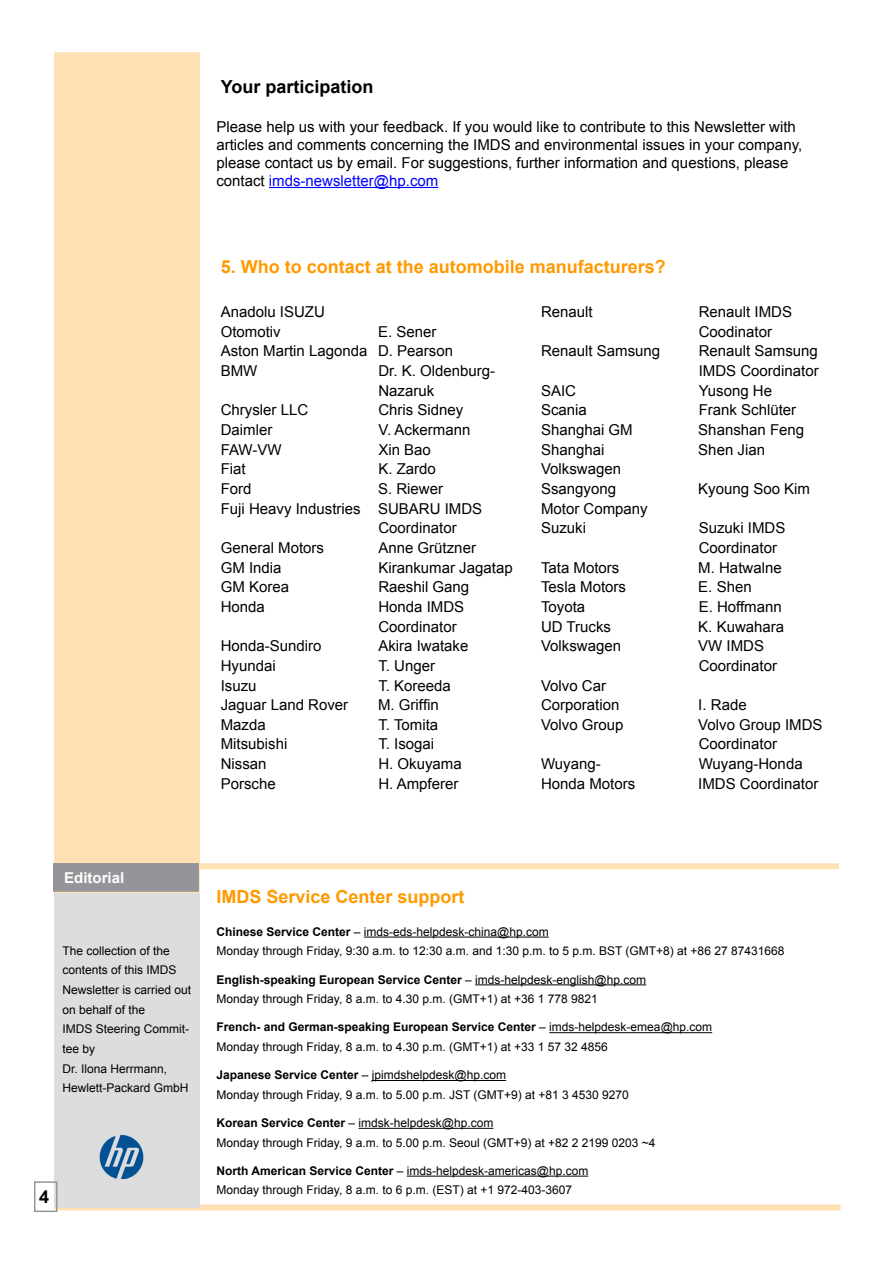
<style>
.page{position:relative;width:893px;height:1263px;background:#fff}
.page>*{position:absolute;margin:0;border:0;box-sizing:border-box;transform-origin:0 0}
.t1{font:700 18px "Arial";color:#f90}
.t2{font:700 18px "Arial";color:#000}
.t3{font:15px/19.6px "Arial";color:#000}
.t4{font:700 15px "Arial";color:#fff}
.t5{font:12px/19.6px "Arial";color:#000}
.s1{color:#00f}
.s2{font-weight:700}
</style>
<div class="page">
<div style="left:56px;top:1204px;width:784px;height:6px;background:#ffe0b3"></div>
<div style="left:54px;top:863px;width:785px;height:6px;background:#ffe0b3"></div>
<div style="left:54px;top:52px;width:146px;height:1157px;background:#ffe0b3"></div>
<div style="left:54px;top:893px;width:146px;height:314px;background:#dcddde"></div>
<div style="left:53px;top:863px;width:146px;height:29px;background:#939598;border:2px solid #939598"></div>
<hr style="left:364px;top:937px;width:185px;height:1px;background:#000">
<hr style="left:475px;top:984px;width:171px;height:1px;background:#000">
<hr style="left:549px;top:1032px;width:163px;height:1px;background:#000">
<hr style="left:372px;top:1080px;width:134px;height:1px;background:#000">
<hr style="left:359px;top:1128px;width:134px;height:1px;background:#000">
<hr style="left:407px;top:1176px;width:181px;height:1px;background:#000">
<div style="left:34px;top:1181px;width:23px;height:31px;border:2px solid #939598"></div>
<hr style="left:269px;top:187px;width:169px;height:1px;background:#00f">
<img style="left:99px;top:1135px;width:45px;height:45px">
<p class="t2" style="left:221px;top:74px;width:154px">Your participation</p>
<p class="t3" style="left:216px;top:118px;width:587px;line-height:18px">Please help us with your feedback. If you would like to contribute to this Newsletter with articles and comments concerning the IMDS and environmental issues in your company, please contact us by email. For suggestions, further information and questions, please contact <span class="s1">imds-newsletter@hp.com</span></p>
<p class="t1" style="left:221px;top:254px;width:447px">5. Who to contact at the automobile manufacturers?</p>
<p class="t3" style="left:221px;top:302px;width:106px">Anadolu ISUZU<br>Otomotiv</p>
<p class="t3" style="left:221px;top:322px;width:234px;text-indent:157px">E. Sener<br>Aston Martin Lagonda D. Pearson<br>BMW</p>
<p class="t3" style="left:378px;top:361px;width:118px">Dr. K. Oldenburg-<br>Nazaruk</p>
<p class="t3" style="left:221px;top:400px;width:89px">Chrysler LLC</p>
<p class="t3" style="left:378px;top:400px;width:87px">Chris Sidney</p>
<p class="t3" style="left:221px;top:420px;width:53px">Daimler</p>
<p class="t3" style="left:378px;top:420px;width:93px">V. Ackermann</p>
<p class="t3" style="left:221px;top:440px;width:62px">FAW-VW</p>
<p class="t3" style="left:378px;top:440px;width:54px">Xin Bao</p>
<p class="t3" style="left:221px;top:459px;width:27px">Fiat</p>
<p class="t3" style="left:378px;top:459px;width:59px">K. Zardo</p>
<p class="t3" style="left:221px;top:479px;width:32px">Ford</p>
<p class="t3" style="left:378px;top:479px;width:67px">S. Riewer</p>
<p class="t3" style="left:221px;top:499px;width:263px">Fuji Heavy Industries SUBARU IMDS</p>
<p class="t3" style="left:378px;top:518px;width:80px">Coordinator</p>
<p class="t3" style="left:221px;top:538px;width:105px">General Motors</p>
<p class="t3" style="left:378px;top:538px;width:99px">Anne Grützner</p>
<p class="t3" style="left:221px;top:558px;width:62px">GM India</p>
<p class="t3" style="left:378px;top:558px;width:136px">Kirankumar Jagatap</p>
<p class="t3" style="left:221px;top:577px;width:70px">GM Korea</p>
<p class="t3" style="left:378px;top:577px;width:92px">Raeshil Gang</p>
<p class="t3" style="left:221px;top:597px;width:46px">Honda</p>
<p class="t3" style="left:378px;top:597px;width:87px">Honda IMDS<br>Coordinator</p>
<p class="t3" style="left:221px;top:636px;width:102px">Honda-Sundiro</p>
<p class="t3" style="left:378px;top:636px;width:92px">Akira Iwatake</p>
<p class="t3" style="left:221px;top:656px;width:57px">Hyundai</p>
<p class="t3" style="left:378px;top:656px;width:58px">T. Unger</p>
<p class="t3" style="left:221px;top:675px;width:37px">Isuzu</p>
<p class="t3" style="left:378px;top:675px;width:74px">T. Koreeda</p>
<p class="t3" style="left:221px;top:695px;width:129px">Jaguar Land Rover</p>
<p class="t3" style="left:378px;top:695px;width:62px">M. Griffin</p>
<p class="t3" style="left:221px;top:715px;width:47px">Mazda</p>
<p class="t3" style="left:378px;top:715px;width:61px">T. Tomita</p>
<p class="t3" style="left:221px;top:734px;width:68px">Mitsubishi</p>
<p class="t3" style="left:378px;top:734px;width:57px">T. Isogai</p>
<p class="t3" style="left:221px;top:754px;width:47px">Nissan</p>
<p class="t3" style="left:378px;top:754px;width:85px">H. Okuyama</p>
<p class="t3" style="left:221px;top:774px;width:57px">Porsche</p>
<p class="t3" style="left:378px;top:774px;width:82px">H. Ampferer</p>
<p class="t3" style="left:541px;top:302px;width:53px">Renault</p>
<p class="t3" style="left:699px;top:302px;width:95px">Renault IMDS<br>Coodinator</p>
<p class="t3" style="left:541px;top:341px;width:121px">Renault Samsung</p>
<p class="t3" style="left:699px;top:341px;width:122px">Renault Samsung<br>IMDS Coordinator</p>
<p class="t3" style="left:541px;top:381px;width:37px">SAIC</p>
<p class="t3" style="left:699px;top:381px;width:75px">Yusong He</p>
<p class="t3" style="left:541px;top:400px;width:47px">Scania</p>
<p class="t3" style="left:699px;top:400px;width:99px">Frank Schlüter</p>
<p class="t3" style="left:541px;top:420px;width:93px">Shanghai GM</p>
<p class="t3" style="left:698px;top:420px;width:107px">Shanshan Feng</p>
<p class="t3" style="left:541px;top:440px;width:65px">Shanghai</p>
<p class="t3" style="left:698px;top:440px;width:68px">Shen Jian</p>
<p class="t3" style="left:541px;top:459px;width:82px">Volkswagen<br>Ssangyong</p>
<p class="t3" style="left:698px;top:479px;width:113px">Kyoung Soo Kim</p>
<p class="t3" style="left:541px;top:499px;width:108px">Motor Company<br>Suzuki</p>
<p class="t3" style="left:699px;top:518px;width:88px">Suzuki IMDS<br>Coordinator</p>
<p class="t3" style="left:541px;top:558px;width:80px">Tata Motors</p>
<p class="t3" style="left:698px;top:558px;width:85px">M. Hatwalne</p>
<p class="t3" style="left:541px;top:577px;width:87px">Tesla Motors</p>
<p class="t3" style="left:698px;top:577px;width:55px">E. Shen</p>
<p class="t3" style="left:541px;top:597px;width:46px">Toyota</p>
<p class="t3" style="left:699px;top:597px;width:85px">E. Hoffmann</p>
<p class="t3" style="left:541px;top:617px;width:72px">UD Trucks</p>
<p class="t3" style="left:698px;top:617px;width:87px">K. Kuwahara</p>
<p class="t3" style="left:541px;top:636px;width:82px">Volkswagen</p>
<p class="t3" style="left:698px;top:636px;width:80px">VW IMDS<br>Coordinator</p>
<p class="t3" style="left:541px;top:675px;width:80px">Volvo Car<br>Corporation</p>
<p class="t3" style="left:698px;top:695px;width:50px">I. Rade</p>
<p class="t3" style="left:541px;top:715px;width:84px">Volvo Group</p>
<p class="t3" style="left:698px;top:715px;width:126px">Volvo Group IMDS<br>Coordinator</p>
<p class="t3" style="left:541px;top:754px;width:61px">Wuyang-</p>
<p class="t3" style="left:699px;top:754px;width:105px">Wuyang-Honda</p>
<p class="t3" style="left:541px;top:774px;width:96px">Honda Motors</p>
<p class="t3" style="left:698px;top:774px;width:122px">IMDS Coordinator</p>
<p class="t4" style="left:64px;top:868px;width:62px">Editorial</p>
<p class="t5" style="left:63px;top:941px;width:130px">The collection of the contents of this IMDS<br>Newsletter is carried out on behalf of the<br>IMDS Steering Commit&shy;tee by<br>Dr. Ilona Herrmann,<br>Hewlett-Packard GmbH</p>
<p class="t2" style="left:39px;top:1184px;width:12px">4</p>
<p class="t1" style="left:216px;top:885px;width:250px">IMDS Service Center support</p>
<p class="t5" style="left:216px;top:922px;width:569px"><span class="s2">Chinese Service Center</span> – imds-eds-helpdesk-china@hp.com<br>Monday through Friday, 9:30 a.m. to 12:30 a.m. and 1:30 p.m. to 5 p.m. BST (GMT+8) at +86 27 87431668</p>
<p class="t5" style="left:216px;top:970px;width:431px"><span class="s2">English-speaking European Service Center</span> – imds-helpdesk-english@hp.com<br>Monday through Friday, 8 a.m. to 4.30 p.m. (GMT+1) at +36 1 778 9821</p>
<p class="t5" style="left:216px;top:1017px;width:497px"><span class="s2">French- and German-speaking European Service Center</span> – imds-helpdesk-emea@hp.com<br>Monday through Friday, 8 a.m. to 4.30 p.m. (GMT+1) at +33 1 57 32 4856</p>
<p class="t5" style="left:216px;top:1065px;width:414px"><span class="s2">Japanese Service Center</span> – jpimdshelpdesk@hp.com<br>Monday through Friday, 9 a.m. to 5.00 p.m. JST (GMT+9) at +81 3 4530 9270</p>
<p class="t5" style="left:216px;top:1113px;width:441px"><span class="s2">Korean Service Center</span> – imdsk-helpdesk@hp.com<br>Monday through Friday, 9 a.m. to 5.00 p.m. Seoul (GMT+9) at +82 2 2199 0203 ~4</p>
<p class="t5" style="left:216px;top:1161px;width:373px"><span class="s2">North American Service Center</span> – imds-helpdesk-americas@hp.com<br>Monday through Friday, 8 a.m. to 6 p.m. (EST) at +1 972-403-3607</p>
</div>
